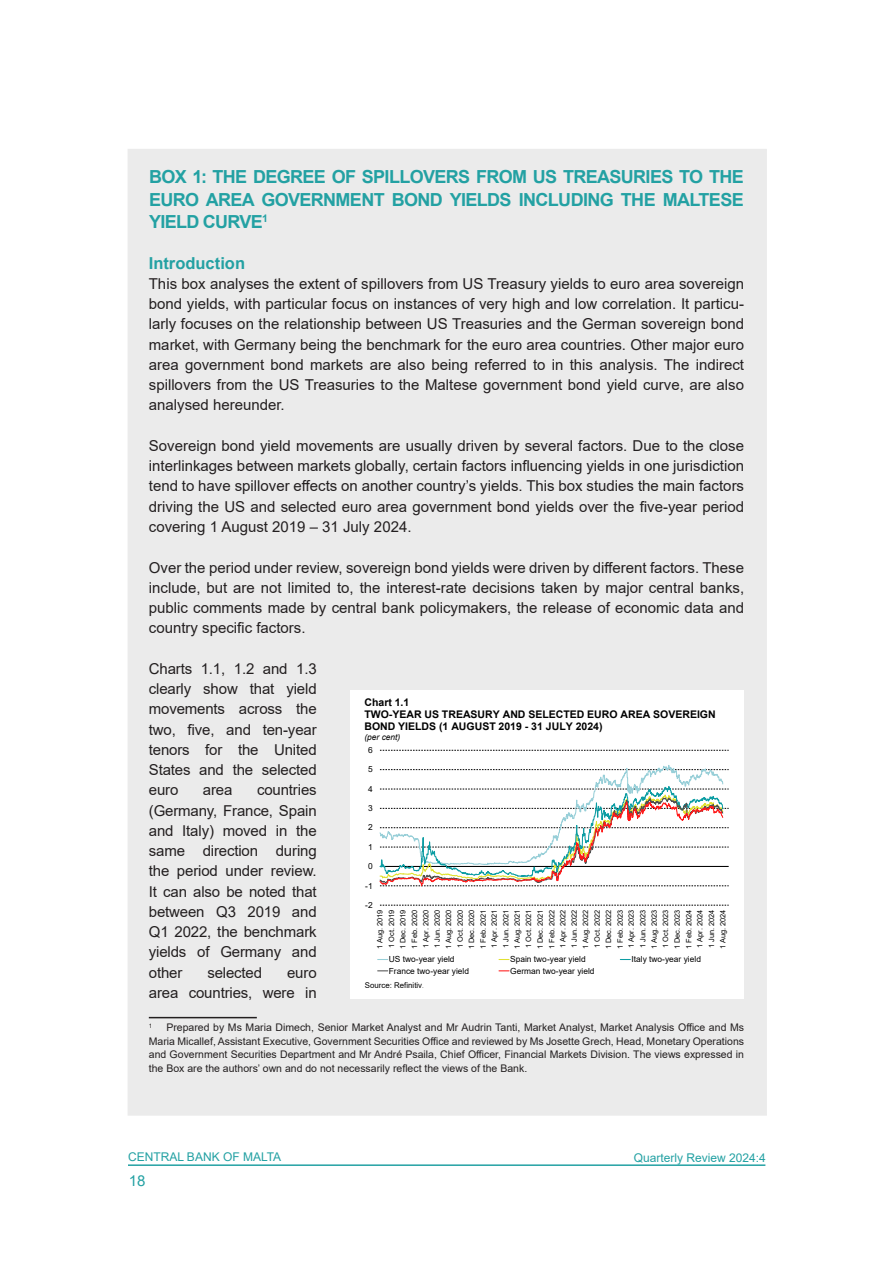
<style>
.page{position:relative;width:893px;height:1263px;background:#fff}
.page>*{position:absolute;margin:0;border:0;box-sizing:border-box;transform-origin:0 0}
.QR_Main_Title{font:700 18px/22.5px "Arial";letter-spacing:-.035em;color:#23a1a3;text-align:justify}
.QR_Subhead_Level_1{font:700 16.5px "Arial";color:#23a1a3}
.QR_Normal_Text{font:15px/20.2px "Arial";color:#231f20;text-align:justify}
.t1{font:15px "Arial";color:#23a1a3}
.t2{font:12px "Arial";color:#23a1a3}
.QR_Footnote{font:10.5px/13.5px "Arial";color:#231f20;text-align:justify}
.t3{font:700 10.5px/12.1px "Arial";color:#000}
.t4{font:8.4px "Arial";color:#000}
.t5{font:italic 8.4px "Arial";color:#000}
.t6{font:7.8px "Arial";color:#000}
.t7{font:7.35px/11.4px "Arial";color:#000;text-align:justify}
.QR_Footnote-2{font:6.15px "Arial";color:#231f20}
.s1{font-size:5.85px}
</style>
<div class="page">
<hr style="left:128px;top:1164px;width:637px;height:2px;background:#23a1a3">
<div style="left:128px;top:149px;width:639px;height:967px;background:#ebebeb"></div>
<hr style="left:149px;top:1017px;width:108px;height:1px;background:#231f20">
<div style="left:351px;top:690px;width:393px;height:308px;background:#fff"></div>
<svg style="left:380px;top:905px;width:349px;height:1px"></svg>
<svg style="left:380px;top:750px;width:349px;height:137px"></svg>
<p class="QR_Main_Title" style="left:149px;top:166px;width:596px">BOX 1: THE DEGREE OF SPILLOVERS FROM US TREASURIES TO THE EURO AREA GOVERNMENT BOND YIELDS INCLUDING THE MALTESE YIELD CURVE<sup>1</sup></p>
<p class="QR_Subhead_Level_1" style="left:149px;top:251px;width:98px">Introduction</p>
<p class="QR_Normal_Text" style="left:149px;top:273px;width:597px">This box analyses the extent of spillovers from US Treasury yields to euro area sovereign bond yields, with particular focus on instances of very high and low correlation. It particu&shy;larly focuses on the relationship between US Treasuries and the German sovereign bond market, with Germany being the benchmark for the euro area countries. Other major euro area government bond markets are also being referred to in this analysis. The indirect spillovers from the US Treasuries to the Maltese government bond yield curve, are also analysed hereunder.</p>
<p class="QR_Normal_Text" style="left:149px;top:435px;width:597px">Sovereign bond yield movements are usually driven by several factors. Due to the close interlinkages between markets globally, certain factors influencing yields in one jurisdiction tend to have spillover effects on another country’s yields. This box studies the main factors driving the US and selected euro area government bond yields over the five-year period covering 1 August 2019 – 31 July 2024.</p>
<p class="QR_Normal_Text" style="left:149px;top:557px;width:597px">Over the period under review, sovereign bond yields were driven by different factors. These include, but are not limited to, the interest-rate decisions taken by major central banks, public comments made by central bank policymakers, the release of economic data and country specific factors.</p>
<p class="QR_Normal_Text" style="left:149px;top:658px;width:169px">Charts 1.1, 1.2 and 1.3 clearly show that yield movements across the two, five, and ten-year tenors for the United States and the selected euro</p>
<p class="t3" style="left:364px;top:696px;width:353px">Chart 1.1<br>TWO-YEAR US TREASURY AND SELECTED EURO AREA SOVEREIGN<br>BOND YIELDS (1 AUGUST 2019 - 31 JULY 2024)</p>
<p class="t5" style="left:364px;top:731px;width:37px">(per cent)</p>
<p class="t4" style="left:368px;top:744px;width:6px">6</p>
<p class="t4" style="left:368px;top:763px;width:6px">5</p>
<p class="QR_Normal_Text" style="left:149px;top:780px;width:169px;text-indent:108px">countries (Germany, France, Spain and Italy) moved in the same direction during the period under review.<br>It can also be noted that between Q3 2019 and Q1 2022, the benchmark yields of Germany and other</p>
<p class="t4" style="left:368px;top:783px;width:6px">4</p>
<p class="QR_Normal_Text" style="left:203px;top:780px;width:31px">area</p>
<p class="t4" style="left:368px;top:802px;width:6px">3</p>
<p class="t4" style="left:368px;top:822px;width:6px">2</p>
<p class="t4" style="left:368px;top:841px;width:6px">1</p>
<p class="t4" style="left:368px;top:860px;width:6px">0</p>
<p class="t4" style="left:365px;top:880px;width:9px">-1</p>
<p class="t4" style="left:365px;top:899px;width:9px">-2</p>
<p class="t7" style="left:374px;top:949px;width:41px;rotate:-90deg">1 Aug. 2019<br>1 Oct. 2019<br>1 Dec. 2019<br>1 Feb. 2020<br>1 Apr. 2020<br>1 Jun. 2020<br>1 Aug. 2020<br>1 Oct. 2020<br>1 Dec. 2020<br>1 Feb. 2021<br>1 Apr. 2021<br>1 Jun. 2021<br>1 Aug. 2021<br>1 Oct. 2021<br>1 Dec. 2021<br>1 Feb. 2022<br>1 Apr. 2022<br>1 Jun. 2022<br>1 Aug. 2022<br>1 Oct. 2022<br>1 Dec. 2022<br>1 Feb. 2023<br>1 Apr. 2023<br>1 Jun. 2023<br>1 Aug. 2023<br>1 Oct. 2023<br>1 Dec. 2023<br>1 Feb. 2024<br>1 Apr. 2024<br>1 Jun. 2024<br>1 Aug. 2024</p>
<p class="t4" style="left:389px;top:953px;width:67px">US two-year yield</p>
<p class="t4" style="left:510px;top:953px;width:77px">Spain two-year yield</p>
<p class="t4" style="left:631px;top:953px;width:71px">Italy two-year yield</p>
<p class="t4" style="left:389px;top:965px;width:82px">France two-year yield</p>
<p class="t4" style="left:510px;top:965px;width:86px">German two-year yield</p>
<p class="QR_Normal_Text" style="left:207px;top:962px;width:56px">selected</p>
<p class="QR_Normal_Text" style="left:149px;top:962px;width:169px;text-align:right">euro<br>area countries, were in</p>
<p class="QR_Footnote-2" style="left:149px;top:1021px;width:5px">1</p>
<p class="t6" style="left:365px;top:979px;width:60px">Source: Refinitiv<span class="s1">.</span></p>
<p class="QR_Footnote" style="left:149px;top:1020px;width:597px;text-indent:18px">Prepared by Ms Maria Dimech, Senior Market Analyst and Mr Audrin Tanti, Market Analyst, Market Analysis Office and Ms Maria Micallef, Assistant Executive, Government Securities Office and reviewed by Ms Josette Grech, Head, Monetary Operations and Government Securities Department and Mr André Psaila, Chief Officer, Financial Markets Division. The views expressed in the Box are the authors’ own and do not necessarily reflect the views of the Bank.</p>
<p class="t2" style="left:128px;top:1149px;width:155px">CENTRAL BANK OF MALTA</p>
<p class="t2" style="left:634px;top:1150px;width:134px">Quarterly Review 2024:4</p>
<p class="t1" style="left:129px;top:1170px;width:18px">18</p>
</div>
